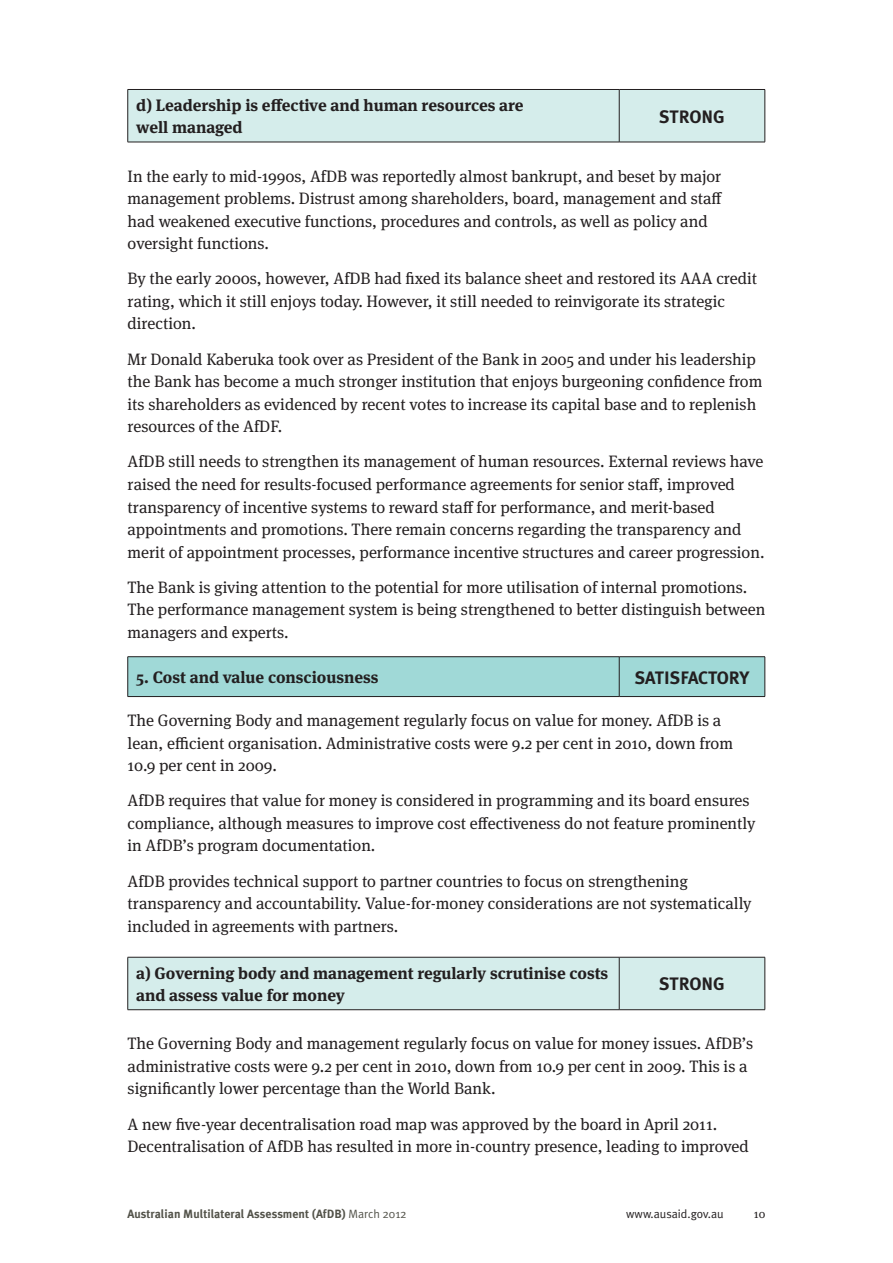
<style>
.page{position:relative;width:893px;height:1263px;background:#fff}
.page>*{position:absolute;margin:0;border:0;box-sizing:border-box;transform-origin:0 0}
._08bbbb_RIGHT_COLUMN{font:700 18px "Meta Plus";color:#231f20}
._04__BODY_TEXT{font:16.5px/22.5px "Meta Serif OT";color:#231f20}
._04__BODY_TEXT-2{font:700 16.5px/22.5px "Meta Serif OT";color:#231f20}
.t1{font:700 12px "Meta Plus";color:#53534a}
.t2{font:12px "Meta Plus Normal";color:#231f20}
.t3{font:12px "Meta Serif OT";color:#231f20}
.s1{font-family:"Meta Plus Normal";font-weight:400}
</style>
<div class="page">
<div style="left:128px;top:90px;width:637px;height:52px;background:#d5edeb"></div>
<hr style="left:128px;top:89px;width:491px;height:1px;background:#231f20">
<hr style="left:619px;top:89px;width:146px;height:1px;background:#231f20">
<hr style="left:619px;top:90px;width:1px;height:52px;background:#231f20">
<hr style="left:128px;top:142px;width:491px;height:1px;background:#231f20">
<hr style="left:619px;top:142px;width:146px;height:1px;background:#231f20">
<hr style="left:127px;top:90px;width:1px;height:52px;background:#231f20">
<hr style="left:765px;top:90px;width:1px;height:52px;background:#231f20">
<div style="left:128px;top:657px;width:637px;height:39px;background:#a0d9d7"></div>
<hr style="left:128px;top:656px;width:491px;height:1px;background:#231f20">
<hr style="left:619px;top:656px;width:146px;height:1px;background:#231f20">
<hr style="left:619px;top:657px;width:1px;height:39px;background:#231f20">
<hr style="left:128px;top:696px;width:491px;height:1px;background:#231f20">
<hr style="left:619px;top:696px;width:146px;height:1px;background:#231f20">
<hr style="left:127px;top:657px;width:1px;height:39px;background:#231f20">
<hr style="left:765px;top:657px;width:1px;height:39px;background:#231f20">
<div style="left:128px;top:958px;width:637px;height:51px;background:#d5edeb"></div>
<hr style="left:128px;top:957px;width:491px;height:1px;background:#231f20">
<hr style="left:619px;top:957px;width:146px;height:1px;background:#231f20">
<hr style="left:619px;top:957px;width:1px;height:52px;background:#231f20">
<hr style="left:128px;top:1009px;width:491px;height:1px;background:#231f20">
<hr style="left:619px;top:1009px;width:146px;height:1px;background:#231f20">
<hr style="left:127px;top:957px;width:1px;height:52px;background:#231f20">
<hr style="left:765px;top:957px;width:1px;height:52px;background:#231f20">
<p class="_04__BODY_TEXT-2" style="left:136px;top:94px;width:389px">d) Leadership is effective and human resources are well managed</p>
<p class="_08bbbb_RIGHT_COLUMN" style="left:659px;top:106px;width:67px">STRONG</p>
<p class="_04__BODY_TEXT" style="left:128px;top:165px;width:596px">In the early to mid-1990s, AfDB was reportedly almost bankrupt, and beset by major management problems. Distrust among shareholders, board, management and staff had weakened executive functions, procedures and controls, as well as policy and oversight functions.</p>
<p class="_04__BODY_TEXT" style="left:128px;top:268px;width:631px">By the early 2000s, however, AfDB had fixed its balance sheet and restored its AAA credit rating, which it still enjoys today. However, it still needed to reinvigorate its strategic direction.</p>
<p class="_04__BODY_TEXT" style="left:128px;top:348px;width:636px">Mr Donald Kaberuka took over as President of the Bank in 2005 and under his leadership the Bank has become a much stronger institution that enjoys burgeoning confidence from its shareholders as evidenced by recent votes to increase its capital base and to replenish resources of the AfDF.</p>
<p class="_04__BODY_TEXT" style="left:128px;top:451px;width:638px">AfDB still needs to strengthen its management of human resources. External reviews have raised the need for results-focused performance agreements for senior staff, improved transparency of incentive systems to reward staff for performance, and merit-based appointments and promotions. There remain concerns regarding the transparency and merit of appointment processes, performance incentive structures and career progression.</p>
<p class="_04__BODY_TEXT" style="left:128px;top:576px;width:639px">The Bank is giving attention to the potential for more utilisation of internal promotions.<br>The performance management system is being strengthened to better distinguish between managers and experts.</p>
<p class="_04__BODY_TEXT-2" style="left:136px;top:666px;width:244px">5. Cost and value consciousness</p>
<p class="_08bbbb_RIGHT_COLUMN" style="left:635px;top:667px;width:116px">SATISFACTORY</p>
<p class="_04__BODY_TEXT" style="left:128px;top:709px;width:607px">The Governing Body and management regularly focus on value for money. AfDB is a lean, efficient organisation. Administrative costs were 9.2 per cent in 2010, down from<br>10.9 per cent in 2009.</p>
<p class="_04__BODY_TEXT" style="left:128px;top:790px;width:629px">AfDB requires that value for money is considered in programming and its board ensures compliance, although measures to improve cost effectiveness do not feature prominently in AfDB’s program documentation.</p>
<p class="_04__BODY_TEXT" style="left:128px;top:870px;width:625px">AfDB provides technical support to partner countries to focus on strengthening transparency and accountability. Value-for-money considerations are not systematically included in agreements with partners.</p>
<p class="_04__BODY_TEXT-2" style="left:136px;top:962px;width:474px">a) Governing body and management regularly scrutinise costs and assess value for money</p>
<p class="_08bbbb_RIGHT_COLUMN" style="left:659px;top:974px;width:67px">STRONG</p>
<p class="_04__BODY_TEXT" style="left:128px;top:1033px;width:627px">The Governing Body and management regularly focus on value for money issues. AfDB’s administrative costs were 9.2 per cent in 2010, down from 10.9 per cent in 2009. This is a significantly lower percentage than the World Bank.</p>
<p class="_04__BODY_TEXT" style="left:128px;top:1113px;width:623px">A new five-year decentralisation road map was approved by the board in April 2011.<br>Decentralisation of AfDB has resulted in more in-country presence, leading to improved</p>
<p class="t1" style="left:128px;top:1207px;width:281px">Australian Multilateral Assessment (AfDB) <span class="s1">March 2012</span></p>
<p class="t2" style="left:626px;top:1207px;width:99px">www.ausaid.gov.au</p>
<p class="t3" style="left:754px;top:1207px;width:13px">10</p>
</div>
